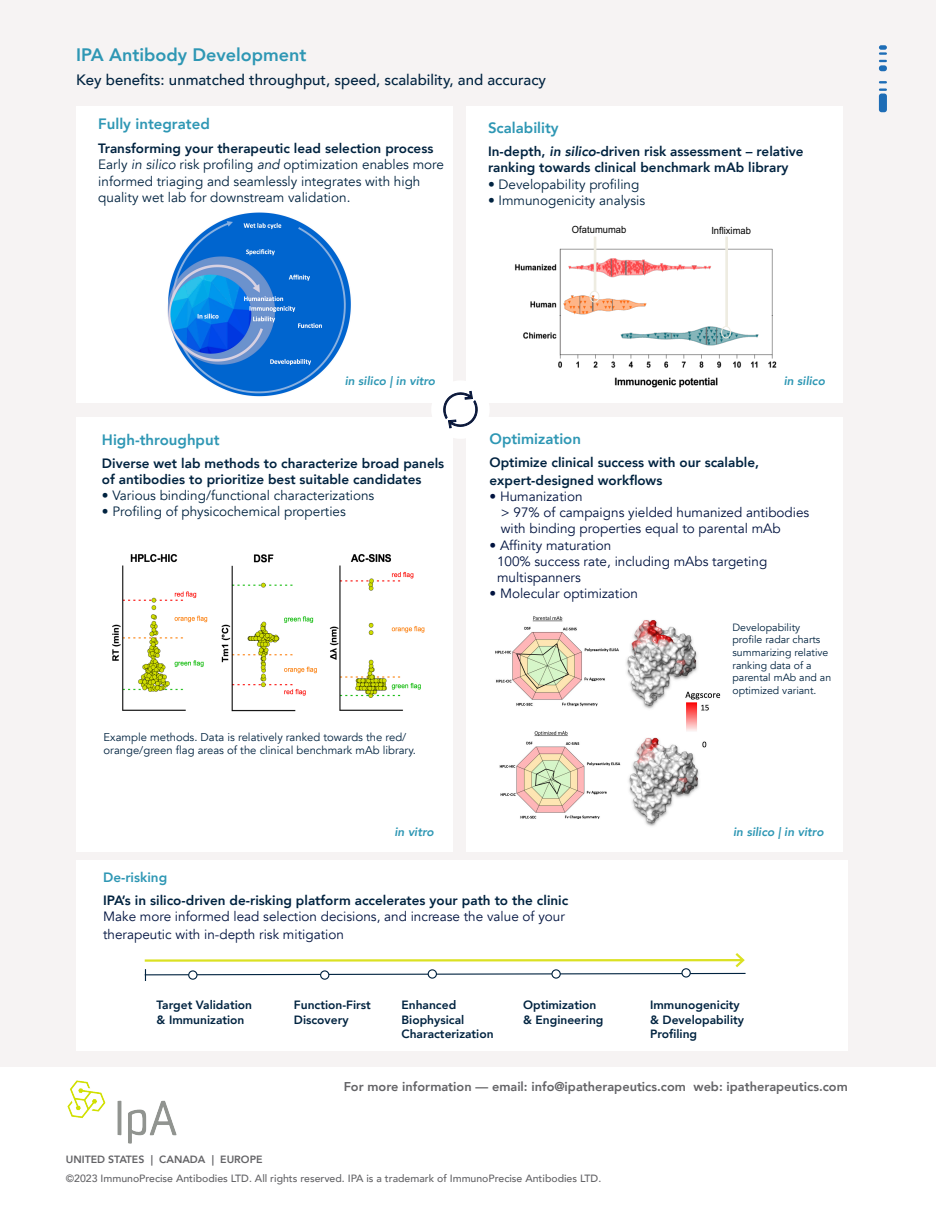
<style>
.page{position:relative;width:936px;height:1206px;background:#fff}
.page>*{position:absolute;margin:0;border:0;box-sizing:border-box;transform-origin:0 0}
.t1{font:800 18px "Avenir";color:#2e97b4}
.t2{font:500 15px "Avenir";color:#002340}
.t3{font:800 15px "Avenir";color:#2e97b4}
.t4{font:800 13.5px/16.2px "Avenir";color:#002340}
.t5{font:13.5px/16.5px "Avenir";color:#002340}
.t6{font:13.5px/16.2px "Avenir";color:#001340}
.t7{font:800 13.5px "Avenir";color:#2e97b4}
.t8{font:800 12.75px "Avenir";color:#636366}
.t9{font:800 12px/14.4px "Avenir";color:#002340}
.t10{font:italic 800 12px "Avenir";color:#2e97b4}
.t11{font:11.25px/13.5px "Avenir";color:#002340}
.t12{font:10.5px/12.6px "Avenir";color:#002340}
.t13{font:500 10.5px "Avenir";color:#636366}
.t14{font:800 10.5px "Avenir";color:#636366}
.t15{font:9.9px "Arial";letter-spacing:.005em;color:#000;scale:.94 1}
.s1{font-style:italic}
.s2{font-weight:400;color:#001340}
</style>
<div class="page">
<div style="left:0;top:0;width:935px;height:1066px;background:#f6f3f3"></div>
<div style="left:76px;top:106px;width:376px;height:297px;background:#fff"></div>
<div style="left:465px;top:106px;width:377px;height:297px;background:#fff"></div>
<div style="left:76px;top:417px;width:376px;height:434px;background:#fff"></div>
<div style="left:465px;top:417px;width:377px;height:434px;background:#fff"></div>
<div style="left:76px;top:860px;width:771px;height:190px;background:#fff"></div>
<div style="left:878px;top:45px;width:8px;height:5px;background:#1e6db6;border-radius:2px"></div>
<svg style="left:879px;top:52px;width:7px;height:10px"></svg>
<div style="left:878px;top:65px;width:8px;height:6px;background:#1e6db6;border-radius:3px"></div>
<div style="left:878px;top:93px;width:8px;height:19px;background:#1e6db6;border-radius:3px"></div>
<svg style="left:879px;top:81px;width:7px;height:10px"></svg>
<img style="left:47px;top:1066px;width:150px;height:78px">
<img style="left:514px;top:245px;width:263px;height:143px">
<svg style="left:589px;top:291px;width:10px;height:11px"></svg>
<hr style="left:725px;top:236px;width:2px;height:90px;background:#eeece1">
<hr style="left:593px;top:236px;width:3px;height:55px;background:#eeece1">
<svg style="left:720px;top:326px;width:10px;height:12px"></svg>
<div style="left:431px;top:380px;width:58px;height:58px;background:#fff;border-radius:50%"></div>
<svg style="left:443px;top:391px;width:35px;height:37px"></svg>
<img style="left:167px;top:212px;width:184px;height:185px">
<img style="left:112px;top:554px;width:313px;height:158px">
<img style="left:499px;top:732px;width:208px;height:95px">
<img style="left:495px;top:616px;width:226px;height:116px">
<svg style="left:144px;top:953px;width:602px;height:27px"></svg>
<div style="left:189px;top:970px;width:8px;height:8px;background:#fff;border-radius:50%"></div>
<div style="left:188px;top:970px;width:9px;height:9px;border:1px solid #002340;border-radius:50%"></div>
<div style="left:320px;top:970px;width:9px;height:8px;background:#fff;border-radius:50%"></div>
<div style="left:320px;top:970px;width:9px;height:9px;border:1px solid #002340;border-radius:50%"></div>
<svg style="left:428px;top:969px;width:8px;height:8px"></svg>
<div style="left:427px;top:969px;width:10px;height:9px;border:1px solid #002340;border-radius:50%"></div>
<div style="left:551px;top:969px;width:9px;height:8px;background:#fff;border-radius:50%"></div>
<div style="left:551px;top:969px;width:9px;height:9px;border:1px solid #002340;border-radius:50%"></div>
<svg style="left:681px;top:968px;width:9px;height:8px"></svg>
<div style="left:681px;top:967px;width:9px;height:10px;border:1px solid #002340;border-radius:50%"></div>
<p class="t1" style="left:76px;top:41px;width:232px">IPA Antibody Development</p>
<p class="t2" style="left:76px;top:67px;width:471px">Key benefits: unmatched throughput, speed, scalability, and accuracy</p>
<p class="t3" style="left:487px;top:116px;width:72px">Scalability</p>
<p class="t4" style="left:487px;top:143px;width:317px">In-depth, <span class="s1">in silico</span>-driven risk assessment – relative ranking towards clinical benchmark mAb library</p>
<p class="t5" style="left:487px;top:176px;width:153px">• Developability profiling</p>
<p class="t5" style="left:487px;top:193px;width:159px">• Immunogenicity analysis</p>
<p class="t3" style="left:98px;top:112px;width:113px">Fully integrated</p>
<p class="t4" style="left:98px;top:140px;width:336px">Transforming your therapeutic lead selection process</p>
<p class="t5" style="left:98px;top:156px;width:347px">Early <span class="s1">in silico</span> risk profiling <span class="s1">and</span> optimization enables more informed triaging and seamlessly integrates with high quality wet lab for downstream validation.</p>
<p class="t15" style="left:571px;top:223px;width:59px">Ofatumumab</p>
<p class="t15" style="left:711px;top:223px;width:44px">Infliximab</p>
<p class="t10" style="left:344px;top:374px;width:92px">in silico | in vitro</p>
<p class="t10" style="left:783px;top:374px;width:43px">in silico</p>
<p class="t3" style="left:102px;top:428px;width:119px">High-throughput</p>
<p class="t4" style="left:102px;top:455px;width:344px">Diverse wet lab methods to characterize broad panels of antibodies to prioritize best suitable candidates</p>
<p class="t5" style="left:102px;top:487px;width:274px">• Various binding/functional characterizations</p>
<p class="t5" style="left:102px;top:503px;width:245px">• Profiling of physicochemical properties</p>
<p class="t11" style="left:104px;top:730px;width:313px">Example methods. Data is relatively ranked towards the red/ orange/green flag areas of the clinical benchmark mAb library.</p>
<p class="t3" style="left:489px;top:426px;width:93px">Optimization</p>
<p class="t4" style="left:489px;top:453px;width:271px;line-height:18px">Optimize clinical success with our scalable, expert-designed workflows</p>
<p class="t6" style="left:500px;top:488px;width:310px;text-indent:-11px">• Humanization<br>&gt; 97% of campaigns yielded humanized antibodies with binding properties equal to parental mAb</p>
<p class="t6" style="left:496px;top:537px;width:271px;text-indent:-8px">• Affinity maturation<br>100% success rate, including mAbs targeting multispanners</p>
<p class="t6" style="left:489px;top:585px;width:150px">• Molecular optimization</p>
<p class="t12" style="left:732px;top:621px;width:100px">Developability profile radar charts summarizing relative ranking data of a parental mAb and an optimized variant.</p>
<p class="t10" style="left:394px;top:824px;width:41px">in vitro</p>
<p class="t10" style="left:732px;top:824px;width:92px">in silico | in vitro</p>
<p class="t7" style="left:103px;top:866px;width:66px">De-risking</p>
<p class="t4" style="left:103px;top:891px;width:466px">IPA’s in silico-driven de-risking platform accelerates your path to the clinic<br><span class="s2">Make more informed lead selection decisions, and increase the value of your</span></p>
<p class="t6" style="left:103px;top:925px;width:242px">therapeutic with in-depth risk mitigation</p>
<p class="t9" style="left:156px;top:997px;width:97px">Target Validation &amp; Immunization</p>
<p class="t9" style="left:294px;top:997px;width:78px">Function-First</p>
<p class="t9" style="left:294px;top:1011px;width:56px">Discovery</p>
<p class="t9" style="left:401px;top:997px;width:56px">Enhanced</p>
<p class="t9" style="left:401px;top:1011px;width:64px">Biophysical</p>
<p class="t9" style="left:401px;top:1026px;width:94px">Characterization</p>
<p class="t9" style="left:523px;top:997px;width:75px">Optimization</p>
<p class="t9" style="left:523px;top:1011px;width:82px">&amp; Engineering</p>
<p class="t9" style="left:649px;top:997px;width:91px">Immunogenicity</p>
<p class="t9" style="left:649px;top:1011px;width:95px">&amp; Developability<br>Profiling</p>
<p class="t8" style="left:343px;top:1076px;width:505px">For more information — email: info@ipatherapeutics.com web: ipatherapeutics.com</p>
<p class="t14" style="left:66px;top:1150px;width:198px">UNITED STATES | CANADA | EUROPE</p>
<p class="t13" style="left:66px;top:1168px;width:536px">©2023 ImmunoPrecise Antibodies LTD. All rights reserved. IPA is a trademark of ImmunoPrecise Antibodies LTD.</p>
</div>
